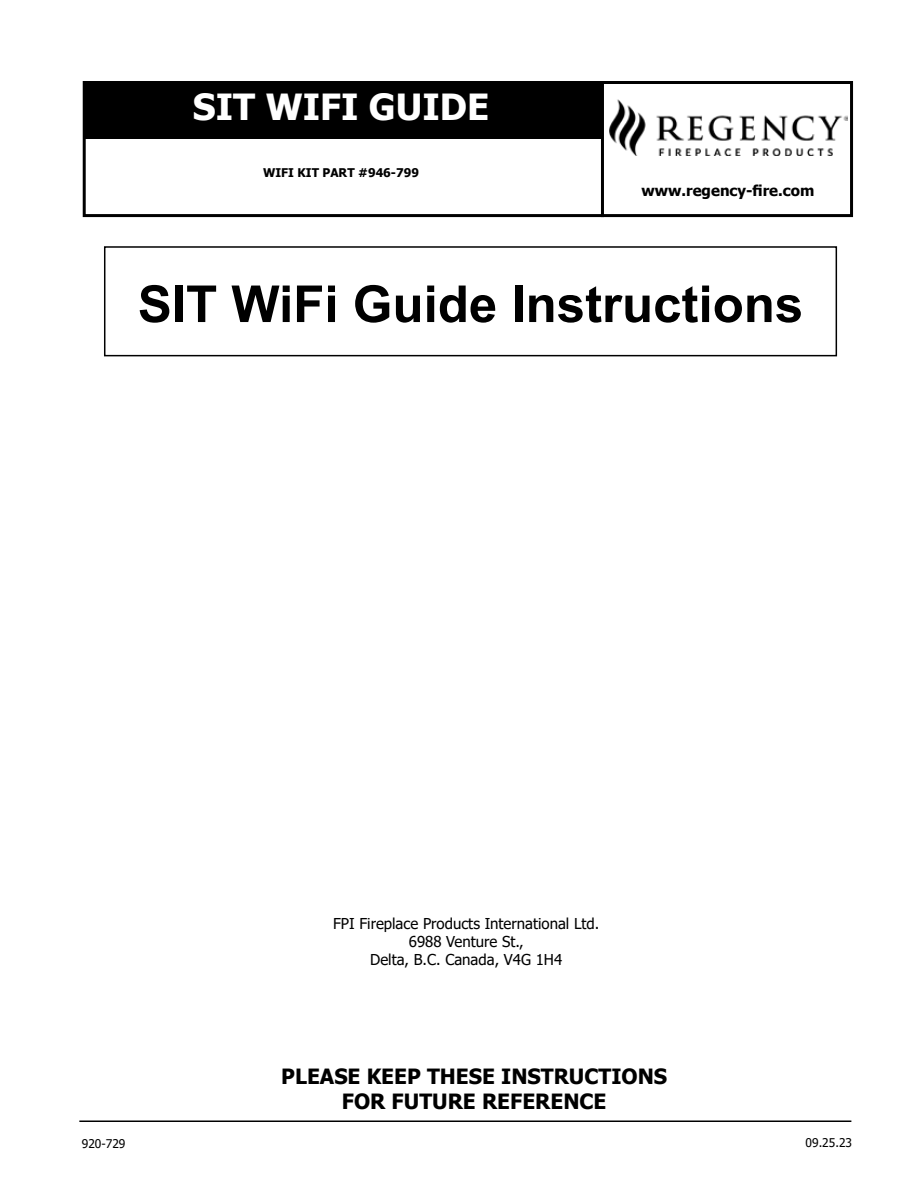
<style>
.page{position:relative;width:918px;height:1188px;background:#fff}
.page>*{position:absolute;margin:0;border:0;box-sizing:border-box;transform-origin:0 0}
.t1{font:700 51px "Arial";color:#000}
.t2{font:700 36px "Tahoma";color:#fff}
.t3{font:700 21px/25.2px "Tahoma";color:#000;text-align:center}
.t4{font:15px/18px "Tahoma";color:#000;text-align:center}
.t5{font:700 15px "Tahoma";color:#000}
.t6{font:700 12px "Tahoma";color:#000}
.t7{font:12px "Tahoma";color:#000}
</style>
<div class="page">
<div style="left:85px;top:83px;width:516px;height:56px;background:#000"></div>
<div style="left:83px;top:81px;width:770px;height:136px;border:3px solid #000"></div>
<hr style="left:79px;top:1120px;width:772px;height:2px;background:#000">
<hr style="left:601px;top:81px;width:3px;height:136px;background:#000">
<img style="left:610px;top:99px;width:238px;height:56px">
<div style="left:104px;top:246px;width:733px;height:110px;border:2px solid #000"></div>
<h2 class="t2" style="left:193px;top:81px;width:298px">SIT WIFI GUIDE</h2>
<p class="t6" style="left:263px;top:164px;width:157px">WIFI KIT PART #946-799</p>
<p class="t5" style="left:642px;top:180px;width:174px">www.regency-fire.com</p>
<h1 class="t1" style="left:138px;top:268px;width:667px">SIT WiFi Guide Instructions</h1>
<p class="t4" style="left:333px;top:916px;width:268px">FPI Fireplace Products International Ltd.<br>6988 Venture St.,<br>Delta, B.C. Canada, V4G 1H4</p>
<h3 class="t3" style="left:281px;top:1065px;width:387px">PLEASE KEEP THESE INSTRUCTIONS<br>FOR FUTURE REFERENCE</h3>
<p class="t7" style="left:82px;top:1136px;width:45px">920-729</p>
<p class="t7" style="left:806px;top:1135px;width:48px">09.25.23</p>
</div>
